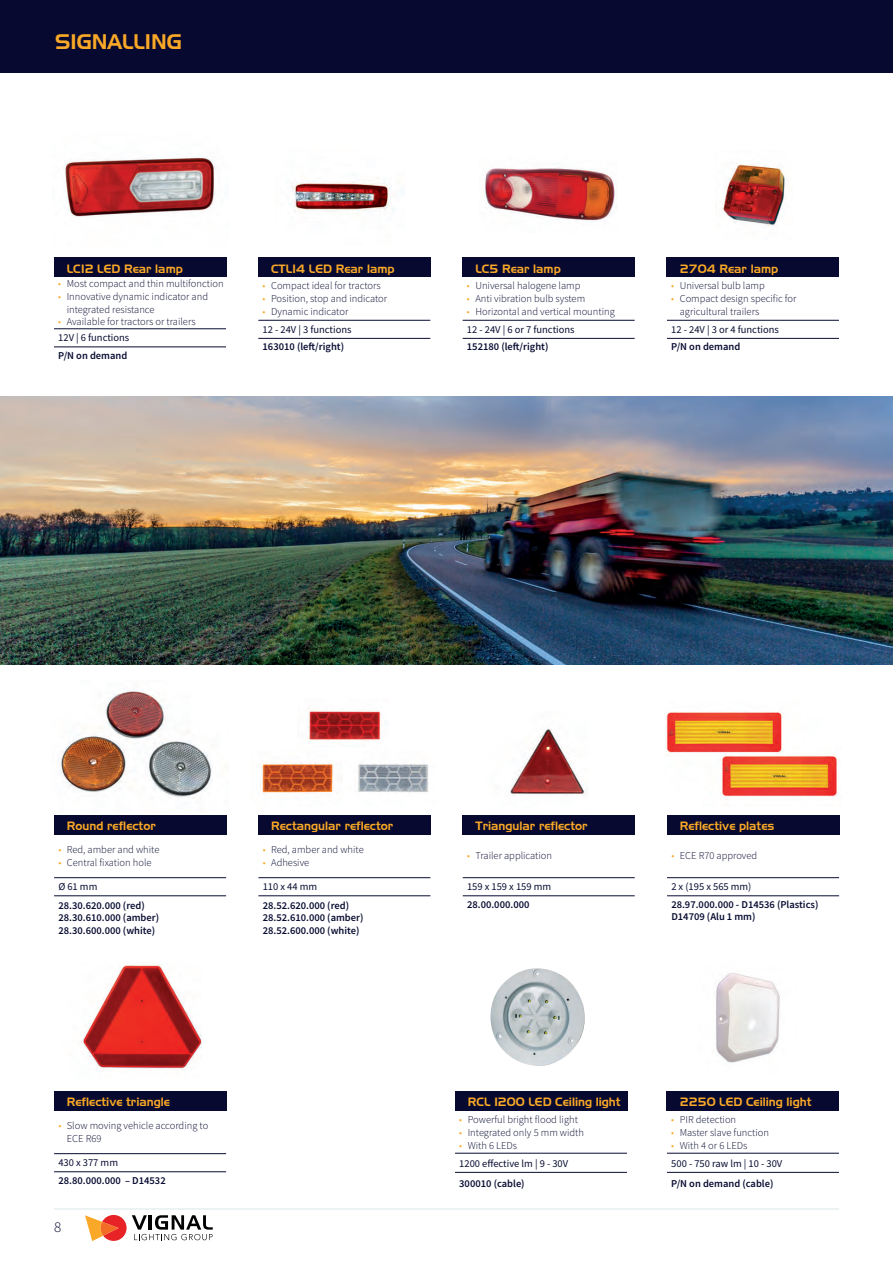
<style>
.page{position:relative;width:893px;height:1263px;background:#fff}
.page>*{position:absolute;margin:0;border:0;box-sizing:border-box;transform-origin:0 0}
.t1{font:21px "Slicker";color:#f9a827}
.t2{font:300 15px "Source Sans Pro";color:#080c31}
.t3{font:12px "Slicker";color:#f9a827}
.t4{font:300 10.5px/12.6px "Source Sans Pro";color:#080c31}
.t5{font:600 10.5px/12.6px "Source Sans Pro";color:#080c31}
.t6{font:10.5px "Source Sans Pro";color:#080c31}
.s1{color:#f9a827}
</style>
<div class="page">
<hr style="left:54px;top:1208px;width:785px;height:2px;background:#e7eef0">
<svg style="left:85px;top:1215px;width:128px;height:26px"></svg>
<img style="left:0;top:396px;width:893px;height:268px">
<div style="left:54px;top:258px;width:172px;height:19px;background:#070930"></div>
<div style="left:54px;top:815px;width:172px;height:19px;background:#070930"></div>
<img style="left:64px;top:156px;width:152px;height:61px">
<img style="left:58px;top:691px;width:154px;height:107px">
<div style="left:667px;top:815px;width:172px;height:19px;background:#070930"></div>
<div style="left:54px;top:1091px;width:172px;height:19px;background:#070930"></div>
<div style="left:463px;top:258px;width:172px;height:19px;background:#070930"></div>
<div style="left:667px;top:258px;width:172px;height:19px;background:#070930"></div>
<div style="left:463px;top:815px;width:172px;height:19px;background:#070930"></div>
<div style="left:258px;top:258px;width:172px;height:19px;background:#070930"></div>
<div style="left:258px;top:815px;width:172px;height:19px;background:#070930"></div>
<img style="left:665px;top:711px;width:174px;height:86px">
<img style="left:79px;top:965px;width:123px;height:106px">
<img style="left:484px;top:168px;width:131px;height:54px">
<img style="left:715px;top:164px;width:70px;height:63px">
<img style="left:510px;top:727px;width:78px;height:69px">
<img style="left:290px;top:178px;width:114px;height:36px">
<img style="left:260px;top:762px;width:83px;height:33px">
<img style="left:306px;top:707px;width:75px;height:34px">
<img style="left:358px;top:763px;width:71px;height:30px">
<div style="left:455px;top:1091px;width:172px;height:19px;background:#070930"></div>
<div style="left:667px;top:1091px;width:172px;height:19px;background:#070930"></div>
<img style="left:490px;top:968px;width:95px;height:98px">
<img style="left:716px;top:973px;width:64px;height:90px">
<div style="left:0;top:0;width:893px;height:72px;background:#070930"></div>
<hr style="left:54px;top:328px;width:172px;height:1px;background:#080c31">
<hr style="left:54px;top:877px;width:172px;height:1px;background:#080c31">
<hr style="left:258px;top:320px;width:172px;height:1px;background:#080c31">
<hr style="left:258px;top:877px;width:172px;height:1px;background:#080c31">
<hr style="left:463px;top:320px;width:172px;height:1px;background:#080c31">
<hr style="left:667px;top:320px;width:172px;height:1px;background:#080c31">
<hr style="left:463px;top:877px;width:172px;height:1px;background:#080c31">
<hr style="left:667px;top:877px;width:172px;height:1px;background:#080c31">
<hr style="left:54px;top:1153px;width:172px;height:1px;background:#080c31">
<hr style="left:54px;top:346px;width:172px;height:1px;background:#080c31">
<hr style="left:54px;top:895px;width:172px;height:1px;background:#080c31">
<hr style="left:258px;top:338px;width:172px;height:1px;background:#080c31">
<hr style="left:258px;top:895px;width:172px;height:1px;background:#080c31">
<hr style="left:463px;top:338px;width:172px;height:1px;background:#080c31">
<hr style="left:667px;top:338px;width:172px;height:1px;background:#080c31">
<hr style="left:463px;top:895px;width:172px;height:1px;background:#080c31">
<hr style="left:667px;top:895px;width:172px;height:1px;background:#080c31">
<hr style="left:54px;top:1171px;width:172px;height:1px;background:#080c31">
<hr style="left:455px;top:1153px;width:172px;height:1px;background:#080c31">
<hr style="left:667px;top:1153px;width:172px;height:1px;background:#080c31">
<hr style="left:455px;top:1172px;width:172px;height:1px;background:#080c31">
<hr style="left:667px;top:1172px;width:172px;height:1px;background:#080c31">
<h1 class="t1" style="left:55px;top:30px;width:128px">SIGNALLING</h1>
<p class="t3" style="left:67px;top:262px;width:118px">LC12 LED Rear lamp</p>
<p class="t4" style="left:58px;top:278px;width:167px"><span class="s1">•</span> Most compact and thin multifonction</p>
<p class="t4" style="left:67px;top:290px;width:143px;text-indent:-9px"><span class="s1">•</span> Innovative dynamic indicator and integrated resistance</p>
<p class="t4" style="left:58px;top:315px;width:139px"><span class="s1">•</span> Available for tractors or trailers</p>
<p class="t6" style="left:58px;top:331px;width:73px">12V | 6 functions</p>
<p class="t5" style="left:58px;top:349px;width:71px">P/N on demand</p>
<p class="t3" style="left:271px;top:262px;width:125px">CTL14 LED Rear lamp</p>
<p class="t4" style="left:263px;top:280px;width:120px"><span class="s1">•</span> Compact ideal for tractors</p>
<p class="t4" style="left:263px;top:292px;width:126px"><span class="s1">•</span> Position, stop and indicator</p>
<p class="t4" style="left:263px;top:305px;width:87px"><span class="s1">•</span> Dynamic indicator</p>
<p class="t6" style="left:263px;top:323px;width:90px">12 - 24V | 3 functions</p>
<p class="t5" style="left:263px;top:340px;width:83px">163010 (left/right)</p>
<p class="t3" style="left:475px;top:262px;width:87px">LC5 Rear lamp</p>
<p class="t3" style="left:680px;top:262px;width:100px">2704 Rear lamp</p>
<p class="t4" style="left:467px;top:280px;width:115px"><span class="s1">•</span> Universal halogene lamp</p>
<p class="t4" style="left:467px;top:292px;width:120px"><span class="s1">•</span> Anti vibration bulb system</p>
<p class="t4" style="left:467px;top:305px;width:149px"><span class="s1">•</span> Horizontal and vertical mounting</p>
<p class="t4" style="left:671px;top:280px;width:95px"><span class="s1">•</span> Universal bulb lamp</p>
<p class="t4" style="left:680px;top:292px;width:118px;text-indent:-9px"><span class="s1">•</span> Compact design specific for agricultural trailers</p>
<p class="t6" style="left:467px;top:323px;width:109px">12 - 24V | 6 or 7 functions</p>
<p class="t6" style="left:671px;top:323px;width:109px">12 - 24V | 3 or 4 functions</p>
<p class="t5" style="left:467px;top:340px;width:83px">152180 (left/right)</p>
<p class="t5" style="left:671px;top:340px;width:71px">P/N on demand</p>
<p class="t3" style="left:67px;top:819px;width:91px">Round reflector</p>
<p class="t3" style="left:680px;top:819px;width:96px">Reflective plates</p>
<p class="t3" style="left:271px;top:819px;width:124px">Rectangular reflector</p>
<p class="t3" style="left:475px;top:819px;width:114px">Triangular reflector</p>
<p class="t4" style="left:58px;top:843px;width:103px"><span class="s1">•</span> Red, amber and white</p>
<p class="t4" style="left:58px;top:856px;width:95px"><span class="s1">•</span> Central fixation hole</p>
<p class="t4" style="left:263px;top:843px;width:103px"><span class="s1">•</span> Red, amber and white</p>
<p class="t4" style="left:263px;top:856px;width:48px"><span class="s1">•</span> Adhesive</p>
<p class="t4" style="left:467px;top:850px;width:87px"><span class="s1">•</span> Trailer application</p>
<p class="t4" style="left:671px;top:850px;width:87px"><span class="s1">•</span> ECE R70 approved</p>
<p class="t6" style="left:58px;top:880px;width:41px">Ø 61 mm</p>
<p class="t6" style="left:263px;top:880px;width:56px">110 x 44 mm</p>
<p class="t6" style="left:467px;top:880px;width:86px">159 x 159 x 159 mm</p>
<p class="t6" style="left:671px;top:880px;width:82px">2 x (195 x 565 mm)</p>
<p class="t5" style="left:58px;top:899px;width:102px">28.30.620.000 (red)<br>28.30.610.000 (amber)<br>28.30.600.000 (white)</p>
<p class="t5" style="left:263px;top:899px;width:102px">28.52.620.000 (red)<br>28.52.610.000 (amber)<br>28.52.600.000 (white)</p>
<p class="t5" style="left:467px;top:898px;width:64px">28.00.000.000</p>
<p class="t5" style="left:671px;top:898px;width:149px">28.97.000.000 - D14536 (Plastics)<br>D14709 (Alu 1 mm)</p>
<p class="t3" style="left:67px;top:1095px;width:105px">Reflective triangle</p>
<p class="t3" style="left:468px;top:1095px;width:154px">RCL 1200 LED Ceiling light</p>
<p class="t3" style="left:680px;top:1095px;width:133px">2250 LED Ceiling light</p>
<p class="t4" style="left:67px;top:1119px;width:143px;text-indent:-9px"><span class="s1">•</span> Slow moving vehicle according to<br>ECE R69</p>
<p class="t4" style="left:459px;top:1113px;width:120px"><span class="s1">•</span> Powerful bright flood light</p>
<p class="t4" style="left:459px;top:1126px;width:126px"><span class="s1">•</span> Integrated only 5 mm width</p>
<p class="t4" style="left:459px;top:1139px;width:59px"><span class="s1">•</span> With 6 LEDs</p>
<p class="t4" style="left:671px;top:1113px;width:67px"><span class="s1">•</span> PIR detection</p>
<p class="t4" style="left:671px;top:1126px;width:99px"><span class="s1">•</span> Master slave function</p>
<p class="t4" style="left:671px;top:1139px;width:78px"><span class="s1">•</span> With 4 or 6 LEDs</p>
<p class="t6" style="left:58px;top:1156px;width:61px">430 x 377 mm</p>
<p class="t6" style="left:459px;top:1157px;width:110px">1200 effective lm | 9 - 30V</p>
<p class="t6" style="left:671px;top:1157px;width:113px">500 - 750 raw lm | 10 - 30V</p>
<p class="t5" style="left:58px;top:1174px;width:109px">28.80.000.000 – D14532</p>
<p class="t5" style="left:459px;top:1177px;width:67px">300010 (cable)</p>
<p class="t5" style="left:671px;top:1177px;width:104px">P/N on demand (cable)</p>
<h2 class="t2" style="left:54px;top:1218px;width:9px">8</h2>
</div>
